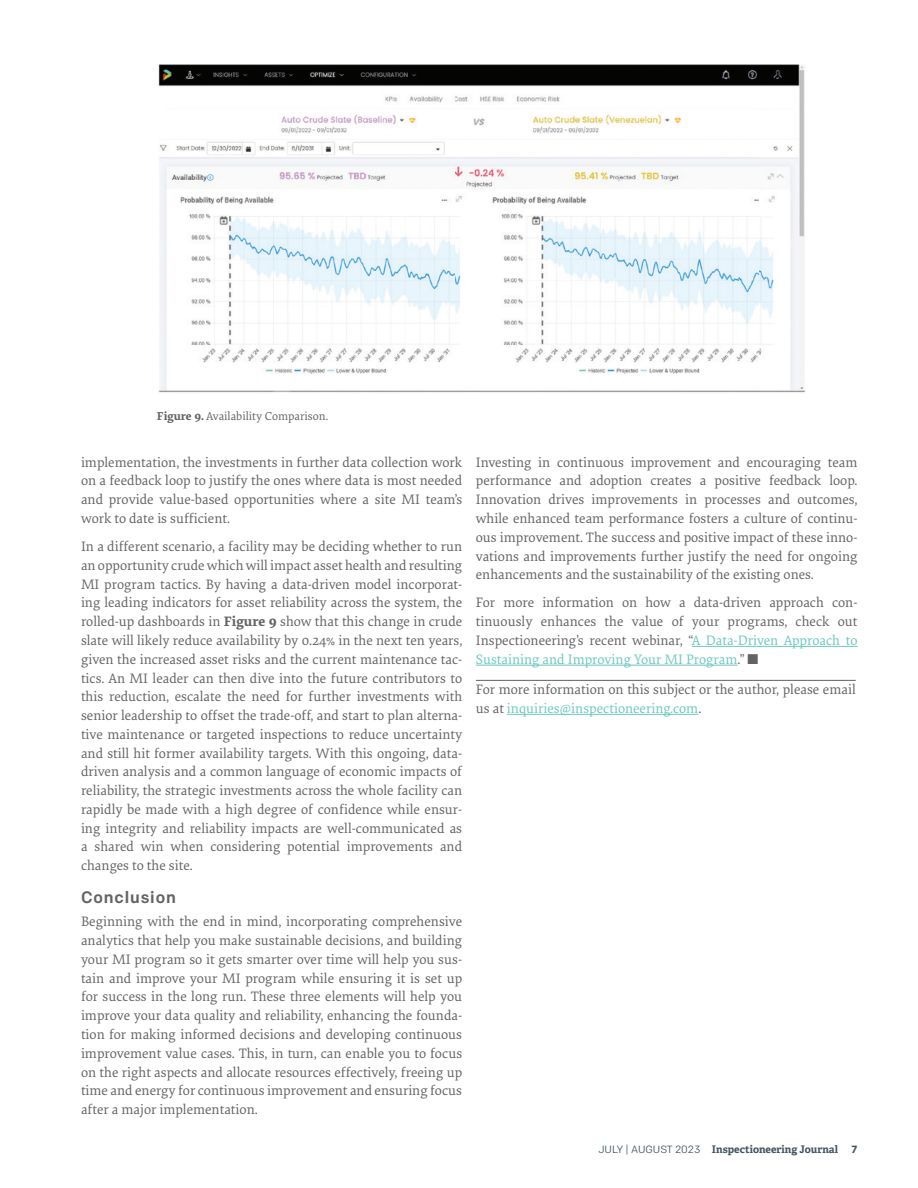
<style>
.page{position:relative;width:918px;height:1188px;background:#fff}
.page>*{position:absolute;margin:0;border:0;box-sizing:border-box;transform-origin:0 0}
.t1{font:500 16.5px "Colfax";letter-spacing:.05em;color:#636366}
.t2{font:14.25px/18.8px "Elena";color:#636366;text-align:justify}
.t3{font:12px "Elena Basic";color:#636366}
.t4{font:700 10.5px "Adelle";color:#45555f}
.t5{font:700 10.5px "Colfax";color:#45555f}
.s1{font-weight:700}
.s2{color:#6bc8c0}
.s3{font-family:"Colfax";font-weight:400}
</style>
<div class="page">
<img style="left:158px;top:64px;width:648px;height:329px">
<hr style="left:692px;top:646px;width:166px;height:1px;background:#6bc8c0">
<hr style="left:476px;top:665px;width:262px;height:1px;background:#6bc8c0">
<hr style="left:476px;top:680px;width:380px;height:1px;background:#636366">
<hr style="left:507px;top:714px;width:191px;height:1px;background:#6bc8c0">
<p class="t3" style="left:157px;top:408px;width:173px"><span class="s1">Figure 9.</span> Availability Comparison.</p>
<p class="t2" style="left:81px;top:452px;width:383px">implementation, the investments in further data collection work on a feedback loop to justify the ones where data is most needed and provide value-based opportunities where a site MI team’s work to date is sufficient.</p>
<p class="t2" style="left:81px;top:537px;width:383px">In a different scenario, a facility may be deciding whether to run an opportunity crude which will impact asset health and resulting MI program tactics. By having a data-driven model incorporat&shy;ing leading indicators for asset reliability across the system, the rolled-up dashboards in <span class="s1">Figure 9</span> show that this change in crude slate will likely reduce availability by 0.24% in the next ten years, given the increased asset risks and the current maintenance tac&shy;tics. An MI leader can then dive into the future contributors to this reduction, escalate the need for further investments with senior leadership to offset the trade-off, and start to plan alterna&shy;tive maintenance or targeted inspections to reduce uncertainty and still hit former availability targets. With this ongoing, data&shy;driven analysis and a common language of economic impacts of reliability, the strategic investments across the whole facility can rapidly be made with a high degree of confidence while ensur&shy;ing integrity and reliability impacts are well-communicated as a shared win when considering potential improvements and changes to the site.</p>
<p class="t1" style="left:81px;top:887px;width:96px">Conclusion</p>
<p class="t2" style="left:81px;top:912px;width:383px">Beginning with the end in mind, incorporating comprehensive analytics that help you make sustainable decisions, and building your MI program so it gets smarter over time will help you sus&shy;tain and improve your MI program while ensuring it is set up for success in the long run. These three elements will help you improve your data quality and reliability, enhancing the founda&shy;tion for making informed decisions and developing continuous improvement value cases. This, in turn, can enable you to focus on the right aspects and allocate resources effectively, freeing up time and energy for continuous improvement and ensuring focus after a major implementation.</p>
<p class="t2" style="left:476px;top:452px;width:383px">Investing in continuous improvement and encouraging team performance and adoption creates a positive feedback loop.<br>Innovation drives improvements in processes and outcomes, while enhanced team performance fosters a culture of continu&shy;ous improvement. The success and positive impact of these inno&shy;vations and improvements further justify the need for ongoing enhancements and the sustainability of the existing ones.</p>
<p class="t2" style="left:476px;top:593px;width:383px">For more information on how a data-driven approach con&shy;tinuously enhances the value of your programs, check out Inspectioneering’s recent webinar, “<span class="s2">A Data-Driven Approach to Sustaining and Improving Your MI Program</span>.” ■</p>
<p class="t2" style="left:476px;top:680px;width:381px">For more information on this subject or the author, please email us at <span class="s2">inquiries@inspectioneering.com</span>.</p>
<p class="t4" style="left:598px;top:1143px;width:241px"><span class="s3">JULY | AUGUST 2023</span> Inspectioneering Journal</p>
<p class="t5" style="left:851px;top:1143px;width:7px">7</p>
</div>
